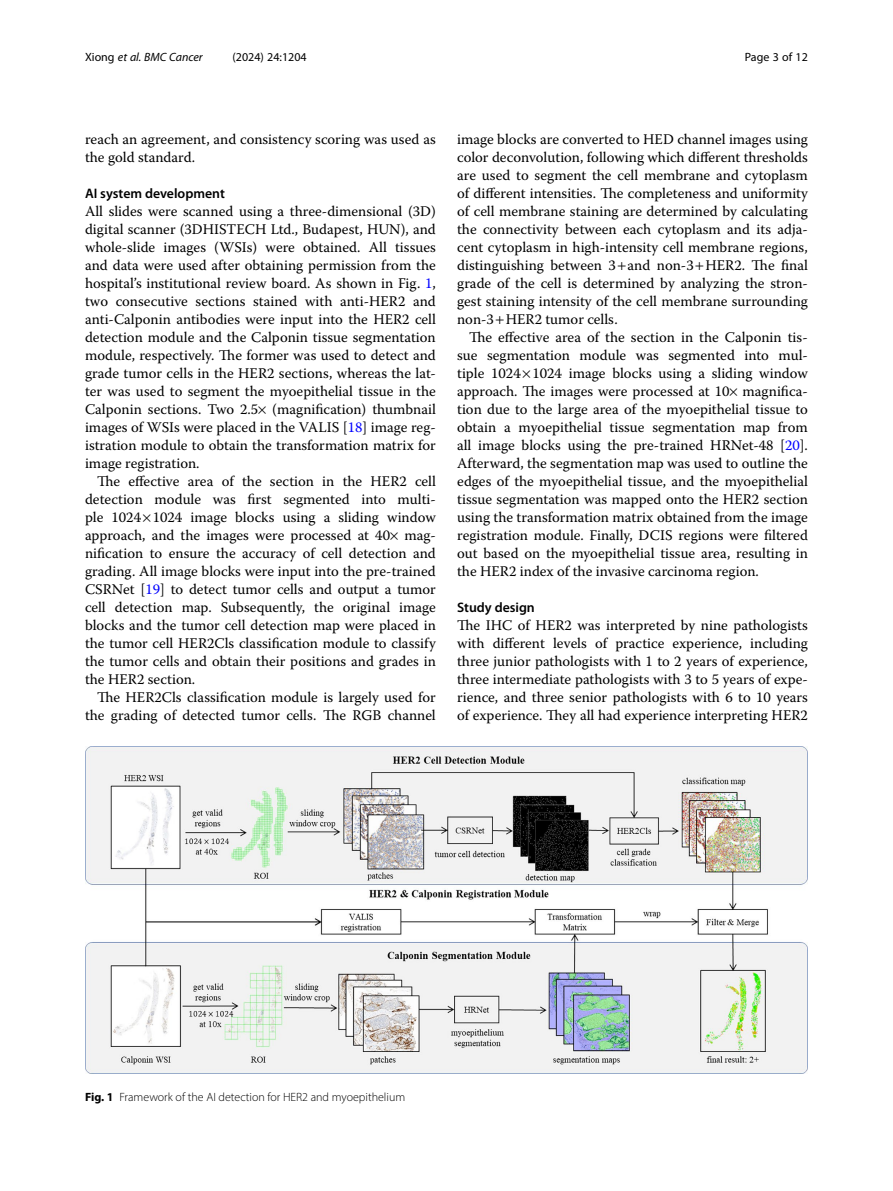
<style>
.page{position:relative;width:893px;height:1191px;background:#fff}
.page>*{position:absolute;margin:0;border:0;box-sizing:border-box;transform-origin:0 0}
.Body_Text_Indent{font:14.7px/18px "Warnock Pro";color:#000;text-align:justify}
.Body_Text{font:14.7px/18px "Warnock Pro";color:#000;text-align:justify}
.Head_2{font:600 13.8px "Myriad Pro";color:#000}
.Figure_Caption{font:300 12px "Myriad Pro";color:#000}
.t1{font:12px "Myriad Pro";color:#000}
.t2{font:italic 12px "Myriad Pro";color:#000}
.s1{font-style:normal}
.s2{color:#00f}
.s3{font-weight:700}
</style>
<div class="page">
<img style="left:85px;top:746px;width:723px;height:328px">
<p class="t2" style="left:85px;top:50px;width:119px"><span class="s1">Xiong</span> et al. BMC Cancer</p>
<p class="t1" style="left:233px;top:50px;width:76px">(2024) 24:1204</p>
<p class="t1" style="left:745px;top:50px;width:65px">Page 3 of 12</p>
<p class="Body_Text" style="left:85px;top:130px;width:352px">reach an agreement, and consistency scoring was used as the gold standard.</p>
<p class="Head_2" style="left:85px;top:185px;width:141px">AI system development</p>
<p class="Body_Text" style="left:85px;top:202px;width:352px">All slides were scanned using a three-dimensional (3D) digital scanner (3DHISTECH Ltd., Budapest, HUN), and whole-slide images (WSIs) were obtained. All tissues and data were used after obtaining permission from the hospital’s institutional review board. As shown in Fig. <span class="s2">1</span>, two consecutive sections stained with anti-HER2 and anti-Calponin antibodies were input into the HER2 cell detection module and the Calponin tissue segmentation module, respectively. The former was used to detect and grade tumor cells in the HER2 sections, whereas the lat&shy;ter was used to segment the myoepithelial tissue in the Calponin sections. Two 2.5 (magnification) thumbnail images of WSIs were placed in the VALIS [<span class="s2">18</span>] image reg&shy;istration module to obtain the transformation matrix for image registration.</p>
<p class="Body_Text_Indent" style="left:85px;top:472px;width:352px;text-indent:12px">The effective area of the section in the HER2 cell detection module was first segmented into multi&shy;ple 1024 1024 image blocks using a sliding window approach, and the images were processed at 40 mag&shy;nification to ensure the accuracy of cell detection and grading. All image blocks were input into the pre-trained CSRNet [<span class="s2">19</span>] to detect tumor cells and output a tumor cell detection map. Subsequently, the original image blocks and the tumor cell detection map were placed in the tumor cell HER2Cls classification module to classify the tumor cells and obtain their positions and grades in the HER2 section.</p>
<p class="Body_Text_Indent" style="left:85px;top:688px;width:352px;text-align:right">The HER2Cls classification module is largely used for the grading of detected tumor cells. The RGB channel</p>
<p class="Body_Text_Indent" style="left:457px;top:130px;width:352px">image blocks are converted to HED channel images using color deconvolution, following which different thresholds are used to segment the cell membrane and cytoplasm of different intensities. The completeness and uniformity of cell membrane staining are determined by calculating the connectivity between each cytoplasm and its adja&shy;cent cytoplasm in high-intensity cell membrane regions, distinguishing between 3 and non-3 HER2. The final grade of the cell is determined by analyzing the stron&shy;gest staining intensity of the cell membrane surrounding non-3 HER2 tumor cells.</p>
<p class="Body_Text_Indent" style="left:457px;top:328px;width:352px;text-indent:12px">The effective area of the section in the Calponin tis&shy;sue segmentation module was segmented into mul&shy;tiple 1024 1024 image blocks using a sliding window approach. The images were processed at 10 magnifica&shy;tion due to the large area of the myoepithelial tissue to obtain a myoepithelial tissue segmentation map from all image blocks using the pre-trained HRNet-48 [<span class="s2">20</span>].<br>Afterward, the segmentation map was used to outline the edges of the myoepithelial tissue, and the myoepithelial tissue segmentation was mapped onto the HER2 section using the transformation matrix obtained from the image registration module. Finally, DCIS regions were filtered out based on the myoepithelial tissue area, resulting in the HER2 index of the invasive carcinoma region.</p>
<p class="Head_2" style="left:457px;top:599px;width:79px">Study design</p>
<p class="Body_Text" style="left:457px;top:616px;width:352px">The IHC of HER2 was interpreted by nine pathologists with different levels of practice experience, including three junior pathologists with 1 to 2 years of experience, three intermediate pathologists with 3 to 5 years of expe&shy;rience, and three senior pathologists with 6 to 10 years of experience. They all had experience interpreting HER2</p>
<p class="Figure_Caption" style="left:85px;top:1089px;width:322px"><span class="s3">Fig. 1</span> Framework of the AI detection for HER2 and myoepithelium</p>
</div>
